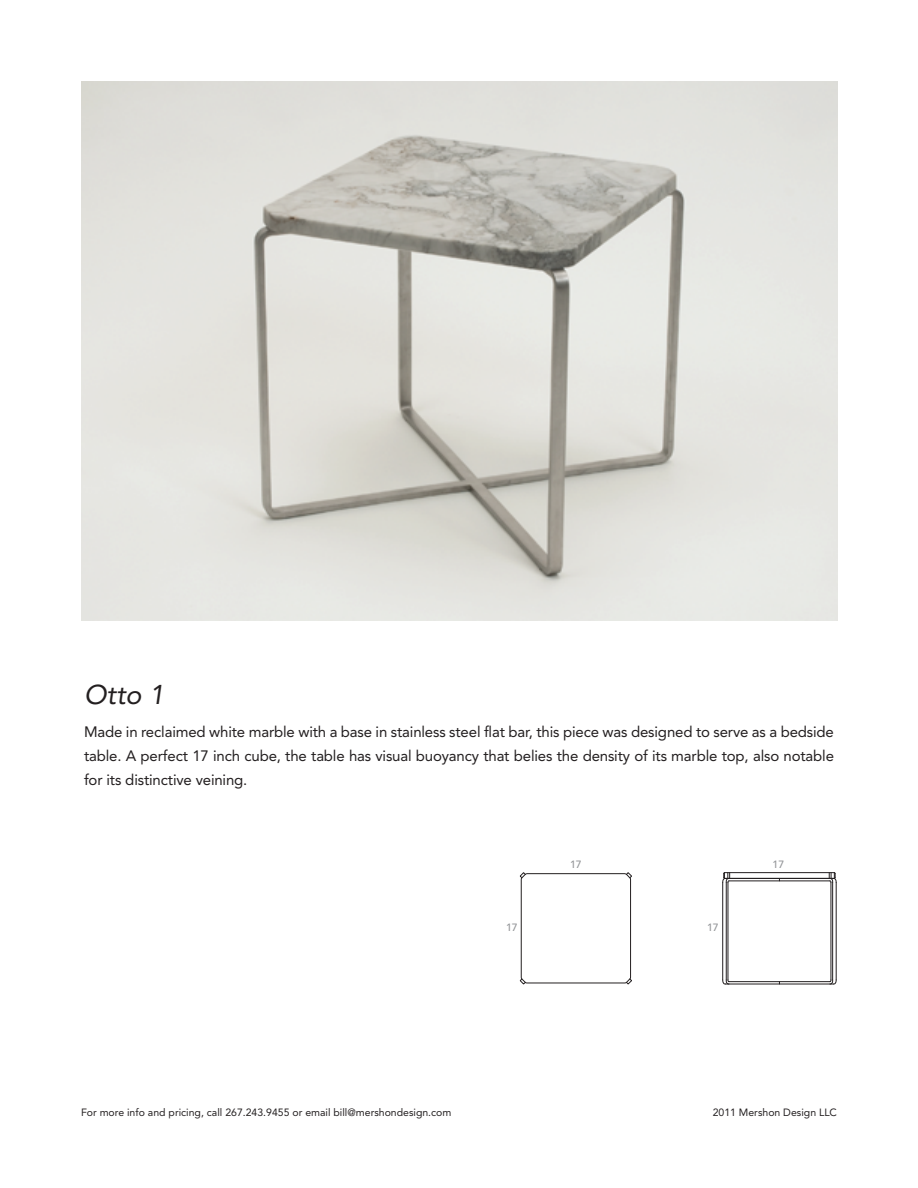
<style>
.page{position:relative;width:918px;height:1188px;background:#fff}
.page>*{position:absolute;margin:0;border:0;box-sizing:border-box;transform-origin:0 0}
.t1{font:italic 27px "Avenir";color:#231f20}
.t2{font:15px/24px "Avenir";letter-spacing:-.01em;color:#231f20;text-align:justify}
.t3{font:10.5px "Avenir";color:#231f20}
.t4{font:500 10.5px "Avenir";color:#939598}
</style>
<div class="page">
<hr style="left:725px;top:872px;width:109px;height:1px;background:#231f20">
<hr style="left:722px;top:882px;width:1px;height:98px;background:#231f20">
<hr style="left:726px;top:882px;width:1px;height:98px;background:#231f20">
<hr style="left:728px;top:882px;width:1px;height:98px;background:#231f20">
<hr style="left:726px;top:984px;width:107px;height:1px;background:#231f20">
<hr style="left:729px;top:981px;width:101px;height:1px;background:#231f20">
<hr style="left:726px;top:878px;width:107px;height:1px;background:#231f20">
<hr style="left:729px;top:881px;width:101px;height:1px;background:#231f20">
<svg style="left:723px;top:872px;width:7px;height:11px"></svg>
<svg style="left:723px;top:980px;width:6px;height:4px"></svg>
<hr style="left:836px;top:882px;width:1px;height:98px;background:#231f20">
<hr style="left:832px;top:882px;width:1px;height:98px;background:#231f20">
<hr style="left:831px;top:882px;width:1px;height:98px;background:#231f20">
<svg style="left:829px;top:872px;width:7px;height:11px"></svg>
<svg style="left:830px;top:980px;width:6px;height:4px"></svg>
<svg style="left:520px;top:872px;width:112px;height:112px"></svg>
<img style="left:81px;top:81px;width:756px;height:540px">
<h1 class="t1" style="left:84px;top:679px;width:82px">Otto 1</h1>
<p class="t2" style="left:84px;top:720px;width:752px">Made in reclaimed white marble with a base in stainless steel flat bar, this piece was designed to serve as a bedside table. A perfect 17 inch cube, the table has visual buoyancy that belies the density of its marble top, also notable for its distinctive veining.</p>
<p class="t4" style="left:506px;top:921px;width:13px">17</p>
<p class="t4" style="left:570px;top:859px;width:13px">17</p>
<p class="t4" style="left:707px;top:921px;width:13px">17</p>
<p class="t4" style="left:773px;top:859px;width:13px">17</p>
<p class="t3" style="left:81px;top:1106px;width:372px">For more info and pricing, call 267.243.9455 or email bill@mershondesign.com</p>
<p class="t3" style="left:713px;top:1106px;width:126px">2011 Mershon Design LLC</p>
</div>
